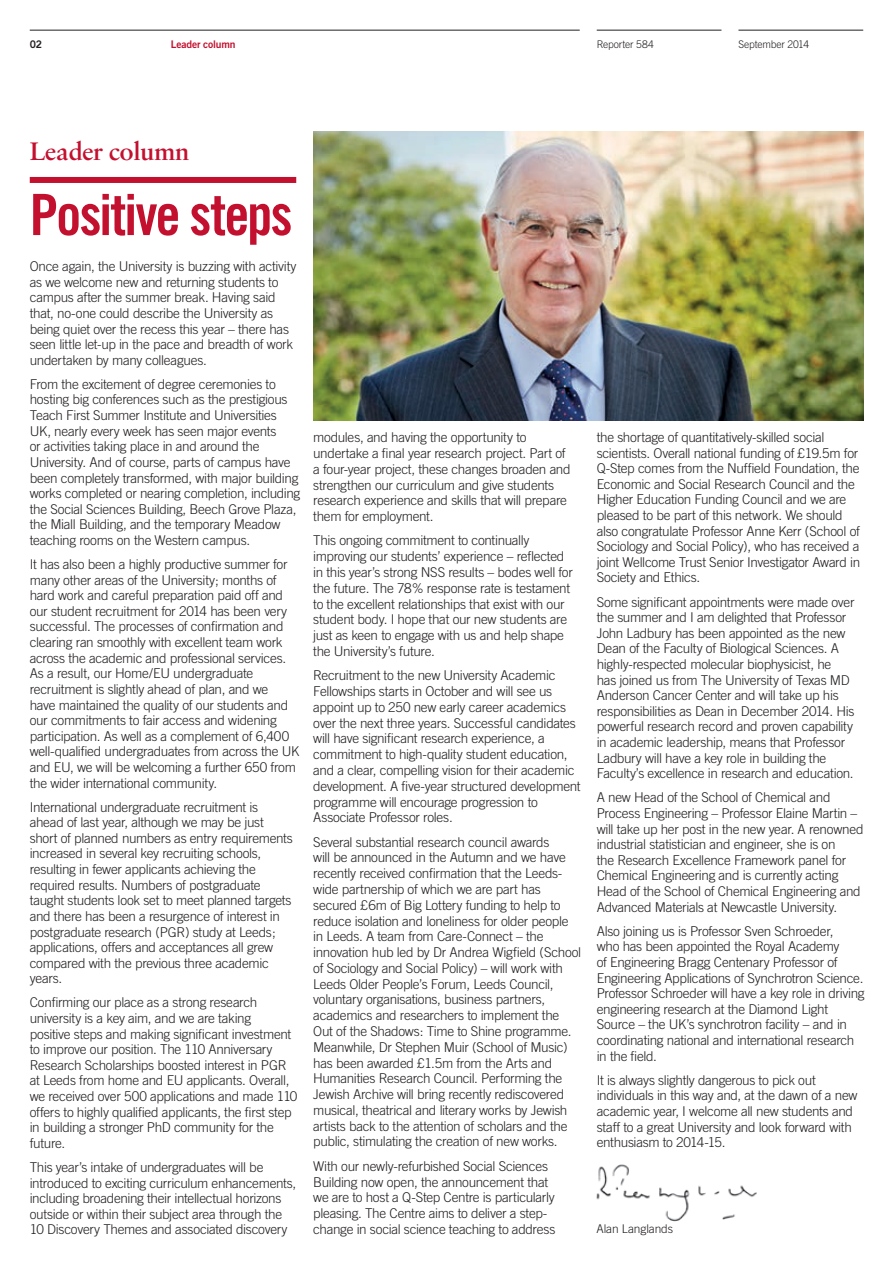
<style>
.page{position:relative;width:893px;height:1263px;background:#fff}
.page>*{position:absolute;margin:0;border:0;box-sizing:border-box;transform-origin:0 0}
.t1{font:57px "Trade Gothic Bold Cond Twenty";letter-spacing:-.035em;color:#c3102f}
.t2{font:27px "Sabon Semi Bold PL";letter-spacing:-.02em;color:#c3102f}
.t3{font:300 13.5px/15.6px "Trade Gothic";letter-spacing:-.025em;color:#231f20}
.t4{font:300 12px "Trade Gothic";letter-spacing:-.005em;color:#231f20}
.t5{font:300 10.5px "Trade Gothic";letter-spacing:-.015em;color:#231f20}
.t6{font:10.5px "Trade Gothic Bold Two";letter-spacing:-.015em;color:#c3102f}
.t7{font:10.5px "Trade Gothic Bold Two";color:#231f20}
</style>
<div class="page">
<img style="left:313px;top:131px;width:550px;height:290px">
<hr style="left:30px;top:30px;width:550px;height:1px;background:#231f20">
<hr style="left:597px;top:30px;width:124px;height:1px;background:#231f20">
<hr style="left:738px;top:30px;width:125px;height:1px;background:#231f20">
<img style="left:596px;top:1164px;width:161px;height:57px">
<div style="left:30px;top:177px;width:266px;height:6px;background:#c3102f"></div>
<p class="t7" style="left:30px;top:37px;width:14px">02</p>
<p class="t6" style="left:171px;top:37px;width:66px">Leader column</p>
<p class="t5" style="left:597px;top:38px;width:59px">Reporter 584</p>
<p class="t5" style="left:738px;top:38px;width:72px">September 2014</p>
<h2 class="t2" style="left:30px;top:135px;width:161px">Leader column</h2>
<h1 class="t1" style="left:30px;top:180px;width:264px">Positive steps</h1>
<p class="t3" style="left:30px;top:258px;width:268px">Once again, the University is buzzing with activity as we welcome new and returning students to campus after the summer break. Having said that, no-one could describe the University as being quiet over the recess this year – there has seen little let-up in the pace and breadth of work undertaken by many colleagues.</p>
<p class="t3" style="left:30px;top:376px;width:272px">From the excitement of degree ceremonies to hosting big conferences such as the prestigious Teach First Summer Institute and Universities UK, nearly every week has seen major events<br>or activities taking place in and around the University. And of course, parts of campus have been completely transformed, with major building works completed or nearing completion, including the Social Sciences Building, Beech Grove Plaza, the Miall Building, and the temporary Meadow teaching rooms on the Western campus.</p>
<p class="t3" style="left:30px;top:556px;width:271px">It has also been a highly productive summer for many other areas of the University; months of hard work and careful preparation paid off and our student recruitment for 2014 has been very successful. The processes of confirmation and clearing ran smoothly with excellent team work across the academic and professional services.<br>As a result, our Home/EU undergraduate recruitment is slightly ahead of plan, and we<br>have maintained the quality of our students and our commitments to fair access and widening participation. As well as a complement of 6,400 well-qualified undergraduates from across the UK and EU, we will be welcoming a further 650 from the wider international community.</p>
<p class="t3" style="left:30px;top:799px;width:265px">International undergraduate recruitment is ahead of last year, although we may be just short of planned numbers as entry requirements increased in several key recruiting schools, resulting in fewer applicants achieving the required results. Numbers of postgraduate taught students look set to meet planned targets and there has been a resurgence of interest in postgraduate research (PGR) study at Leeds; applications, offers and acceptances all grew compared with the previous three academic years.</p>
<p class="t3" style="left:30px;top:995px;width:269px">Confirming our place as a strong research university is a key aim, and we are taking<br>positive steps and making significant investment to improve our position. The 110 Anniversary Research Scholarships boosted interest in PGR at Leeds from home and EU applicants. Overall, we received over 500 applications and made 110 offers to highly qualified applicants, the first step in building a stronger PhD community for the future.</p>
<p class="t3" style="left:30px;top:1159px;width:268px">This year’s intake of undergraduates will be introduced to exciting curriculum enhancements, including broadening their intellectual horizons outside or within their subject area through the 10 Discovery Themes and associated discovery</p>
<p class="t3" style="left:313px;top:429px;width:259px">modules, and having the opportunity to undertake a final year research project. Part of a four-year project, these changes broaden and strengthen our curriculum and give students research experience and skills that will prepare them for employment.</p>
<p class="t3" style="left:313px;top:533px;width:261px">This ongoing commitment to continually improving our students’ experience – reflected in this year’s strong NSS results – bodes well for the future. The 78% response rate is testament to the excellent relationships that exist with our student body. I hope that our new students are just as keen to engage with us and help shape the University’s future.</p>
<p class="t3" style="left:313px;top:667px;width:269px">Recruitment to the new University Academic Fellowships starts in October and will see us appoint up to 250 new early career academics over the next three years. Successful candidates will have significant research experience, a commitment to high-quality student education, and a clear, compelling vision for their academic development. A five-year structured development programme will encourage progression to Associate Professor roles.</p>
<p class="t3" style="left:313px;top:834px;width:269px">Several substantial research council awards<br>will be announced in the Autumn and we have recently received confirmation that the Leeds&shy;wide partnership of which we are part has secured £6m of Big Lottery funding to help to reduce isolation and loneliness for older people in Leeds. A team from Care-Connect – the innovation hub led by Dr Andrea Wigfield (School of Sociology and Social Policy) – will work with Leeds Older People’s Forum, Leeds Council, voluntary organisations, business partners, academics and researchers to implement the Out of the Shadows: Time to Shine programme.<br>Meanwhile, Dr Stephen Muir (School of Music) has been awarded £1.5m from the Arts and Humanities Research Council. Performing the Jewish Archive will bring recently rediscovered musical, theatrical and literary works by Jewish artists back to the attention of scholars and the public, stimulating the creation of new works.</p>
<p class="t3" style="left:313px;top:1158px;width:244px">With our newly-refurbished Social Sciences Building now open, the announcement that we are to host a Q-Step Centre is particularly pleasing. The Centre aims to deliver a step&shy;change in social science teaching to address</p>
<p class="t3" style="left:597px;top:429px;width:265px">the shortage of quantitatively-skilled social scientists. Overall national funding of £19.5m for Q-Step comes from the Nuffield Foundation, the Economic and Social Research Council and the Higher Education Funding Council and we are pleased to be part of this network. We should also congratulate Professor Anne Kerr (School of Sociology and Social Policy), who has received a joint Wellcome Trust Senior Investigator Award in Society and Ethics.</p>
<p class="t3" style="left:597px;top:594px;width:259px">Some significant appointments were made over the summer and I am delighted that Professor John Ladbury has been appointed as the new Dean of the Faculty of Biological Sciences. A highly-respected molecular biophysicist, he<br>has joined us from The University of Texas MD Anderson Cancer Center and will take up his responsibilities as Dean in December 2014. His powerful research record and proven capability in academic leadership, means that Professor Ladbury will have a key role in building the Faculty’s excellence in research and education.</p>
<p class="t3" style="left:597px;top:790px;width:268px">A new Head of the School of Chemical and Process Engineering – Professor Elaine Martin – will take up her post in the new year. A renowned industrial statistician and engineer, she is on<br>the Research Excellence Framework panel for Chemical Engineering and is currently acting Head of the School of Chemical Engineering and Advanced Materials at Newcastle University.</p>
<p class="t3" style="left:597px;top:923px;width:269px">Also joining us is Professor Sven Schroeder,<br>who has been appointed the Royal Academy<br>of Engineering Bragg Centenary Professor of Engineering Applications of Synchrotron Science.<br>Professor Schroeder will have a key role in driving engineering research at the Diamond Light Source – the UK’s synchrotron facility – and in coordinating national and international research in the field.</p>
<p class="t3" style="left:597px;top:1072px;width:262px">It is always slightly dangerous to pick out individuals in this way and, at the dawn of a new academic year, I welcome all new students and staff to a great University and look forward with enthusiasm to 2014-15.</p>
<p class="t4" style="left:596px;top:1222px;width:78px">Alan Langlands</p>
</div>
